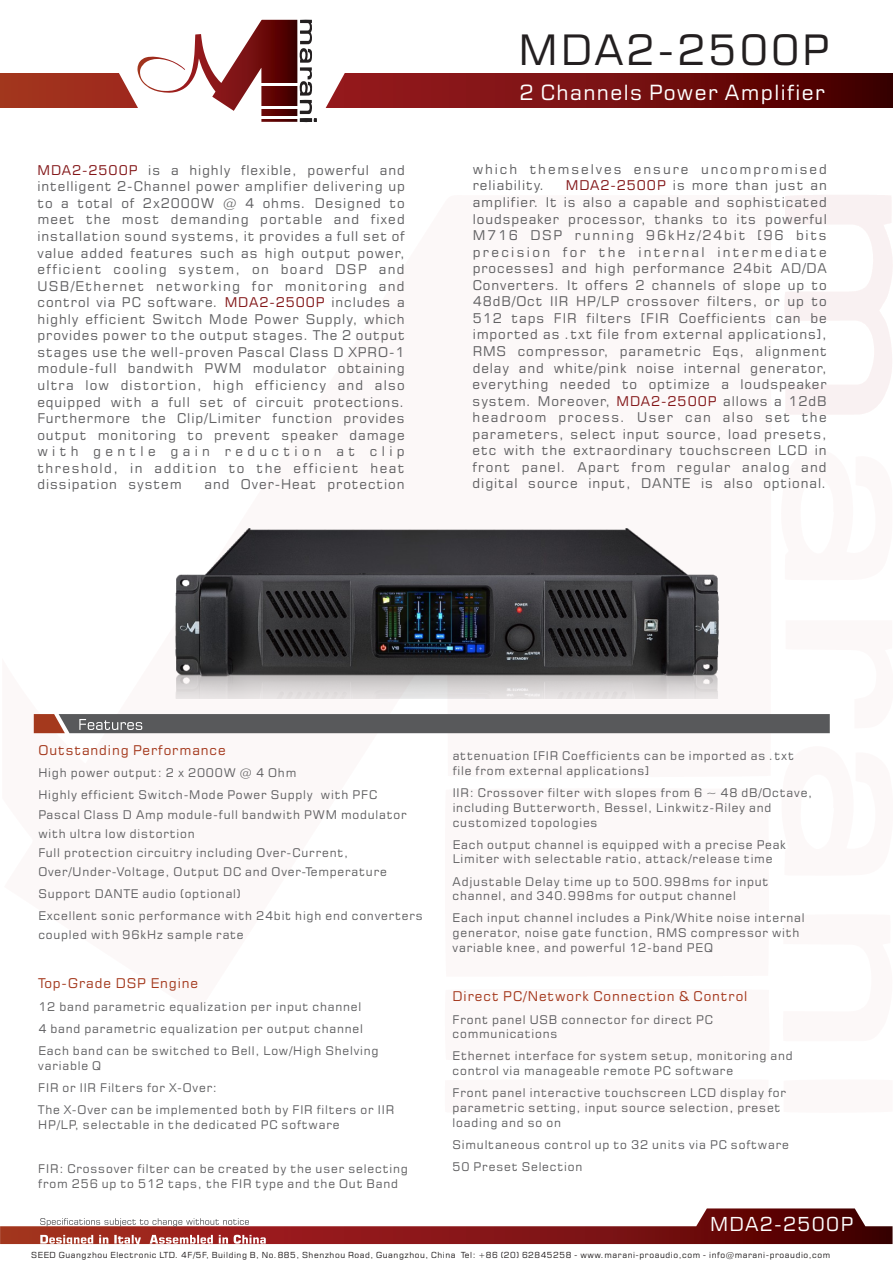
<style>
.page{position:relative;width:893px;height:1262px;background:#fff}
.page>*{position:absolute;margin:0;border:0;box-sizing:border-box;transform-origin:0 0}
.t1{font:42px "Square 721 BT";letter-spacing:.065em;color:#231f20}
.t2{font:21px "Square 721 BT";letter-spacing:.07em;color:#fff}
.t3{font:19.35px "Square 721 BT";letter-spacing:.065em;color:#fff}
.t4{font:13.5px/16.5px "Square 721 BT";letter-spacing:.07em;color:#606062;text-align:justify}
.t5{font:13.5px/16.5px "Square 721 BT";letter-spacing:.14em;color:#606062}
.t6{font:13.5px "Square 721 BT";letter-spacing:.07em;color:#a4391d}
.t7{font:13.5px "Square 721 BT";letter-spacing:.07em;color:#a4381d}
.t8{font:12px/14.7px "Square 721 BT";letter-spacing:.07em;color:#606062}
.t9{font:8.4px "Square 721 BT";letter-spacing:.065em;color:#231f20}
.s1{color:#821517}
</style>
<div class="page">
<svg style="left:0;top:73px;width:893px;height:34px;background:#791311"></svg>
<svg style="left:34px;top:698px;width:796px;height:35px"></svg>
<svg style="left:785px;top:195px;width:108px;height:219px"></svg>
<svg style="left:118px;top:20px;width:227px;height:102px"></svg>
<hr style="left:260px;top:116px;width:38px;height:2px;background:#fff">
<hr style="left:260px;top:106px;width:38px;height:2px;background:#fff">
<img style="left:175px;top:528px;width:544px;height:170px">
<svg style="left:0;top:1208px;width:892px;height:37px"></svg>
<p class="t4" style="left:37px;top:163px;width:369px"><span class="s1">MDA2-2500P</span> is a highly flexible, powerful and intelligent 2-Channel power amplifier delivering up to a total of 2x2000W @ 4 ohms. Designed to meet the most demanding portable and fixed installation sound systems, it provides a full set of value added features such as high output power, efficient cooling system, on board DSP and USB/Ethernet networking for monitoring and control via PC software. <span class="s1">MDA2-2500P</span> includes a highly efficient Switch Mode Power Supply, which provides power to the output stages. The 2 output stages use the well-proven Pascal Class D XPRO-1 module-full bandwith PWM modulator obtaining ultra low distortion, high efficiency and also equipped with a full set of circuit protections.<br>Furthermore the Clip/Limiter function provides output monitoring to prevent speaker damage with gentle gain reduction at clip threshold, in addition to the efficient heat dissipation system</p>
<p class="t4" style="left:204px;top:477px;width:202px">and Over-Heat protection</p>
<h1 class="t1" style="left:518px;top:33px;width:313px">MDA2-2500P</h1>
<h2 class="t2" style="left:519px;top:84px;width:307px">2 Channels Power Amplifier</h2>
<p class="t5" style="left:472px;top:162px;width:355px">which themselves ensure uncompromised reliability.</p>
<p class="t4" style="left:472px;top:179px;width:356px;text-indent:93px"><span class="s1">MDA2-2500P</span> is more than just an amplifier. It is also a capable and sophisticated loudspeaker processor, thanks to its powerful M716 DSP running 96kHz/24bit [96 bits precision for the internal intermediate processes] and high performance 24bit AD/DA Converters. It offers 2 channels of slope up to 48dB/Oct IIR HP/LP crossover filters, or up to 512 taps FIR filters [FIR Coefficients can be imported as .txt file from external applications], RMS compressor, parametric Eqs, alignment delay and white/pink noise internal generator, everything needed to optimize a loudspeaker system. Moreover, <span class="s1">MDA2-2500P</span> allows a 12dB headroom process. User can also set the parameters, select input source, load presets, etc with the extraordinary touchscreen LCD in front panel. Apart from regular analog and digital source input, DANTE is also optional.</p>
<p class="t6" style="left:38px;top:744px;width:189px">Outstanding Performance</p>
<p class="t8" style="left:38px;top:763px;width:340px;line-height:22px">High power output: 2 x 2000W @ 4 Ohm<br>Highly efficient Switch-Mode Power Supply with PFC</p>
<p class="t8" style="left:38px;top:806px;width:370px;line-height:19.2px">Pascal Class D Amp module-full bandwith PWM modulator with ultra low distortion<br>Full protection circuitry including Over-Current, Over/Under-Voltage, Output DC and Over-Temperature</p>
<p class="t8" style="left:38px;top:884px;width:386px;line-height:22px">Support DANTE audio (optional)<br>Excellent sonic performance with 24bit high end converters</p>
<p class="t8" style="left:38px;top:928px;width:207px">coupled with 96kHz sample rate</p>
<p class="t6" style="left:38px;top:978px;width:161px">Top-Grade DSP Engine</p>
<p class="t8" style="left:38px;top:996px;width:342px;line-height:22px">12 band parametric equalization per input channel<br>4 band parametric equalization per output channel<br>Each band can be switched to Bell, Low/High Shelving</p>
<p class="t8" style="left:38px;top:1055px;width:357px;line-height:22px">variable Q<br>FIR or IIR Filters for X-Over:<br>The X-Over can be implemented both by FIR filters or IIR</p>
<p class="t8" style="left:38px;top:1118px;width:303px">HP/LP, selectable in the dedicated PC software</p>
<p class="t8" style="left:38px;top:1162px;width:371px">FIR: Crossover filter can be created by the user selecting from 256 up to 512 taps, the FIR type and the Out Band</p>
<p class="t8" style="left:452px;top:750px;width:343px">attenuation [FIR Coefficients can be imported as .txt file from external applications]</p>
<p class="t8" style="left:452px;top:786px;width:361px">IIR: Crossover filter with slopes from 6 ~ 48 dB/Octave, including Butterworth, Bessel, Linkwitz-Riley and customized topologies</p>
<p class="t8" style="left:452px;top:838px;width:335px">Each output channel is equipped with a precise Peak<br>Limiter with selectable ratio, attack/release time</p>
<p class="t8" style="left:452px;top:875px;width:317px">Adjustable Delay time up to 500.998ms for input channel, and 340.998ms for output channel</p>
<p class="t8" style="left:452px;top:911px;width:353px">Each input channel includes a Pink/White noise internal generator, noise gate function, RMS compressor with variable knee, and powerful 12-band PEQ</p>
<p class="t7" style="left:452px;top:990px;width:296px">Direct PC/Network Connection &amp; Control</p>
<p class="t8" style="left:452px;top:1013px;width:262px">Front panel USB connector for direct PC communications</p>
<p class="t8" style="left:452px;top:1049px;width:341px">Ethernet interface for system setup, monitoring and control via manageable remote PC software</p>
<p class="t8" style="left:452px;top:1086px;width:335px">Front panel interactive touchscreen LCD display for parametric setting, input source selection, preset loading and so on</p>
<p class="t8" style="left:452px;top:1134px;width:338px;line-height:22px">Simultaneous control up to 32 units via PC software<br>50 Preset Selection</p>
<h3 class="t3" style="left:710px;top:1216px;width:145px">MDA2-2500P</h3>
<p class="t9" style="left:31px;top:1252px;width:800px">SEED Guangzhou Electronic LTD. 4F/5F, Building B, No.885, Shenzhou Road, Guangzhou, China Tel: +86 (20) 62845258 - www.marani-proaudio,com - info@marani-proaudio,com</p>
</div>
